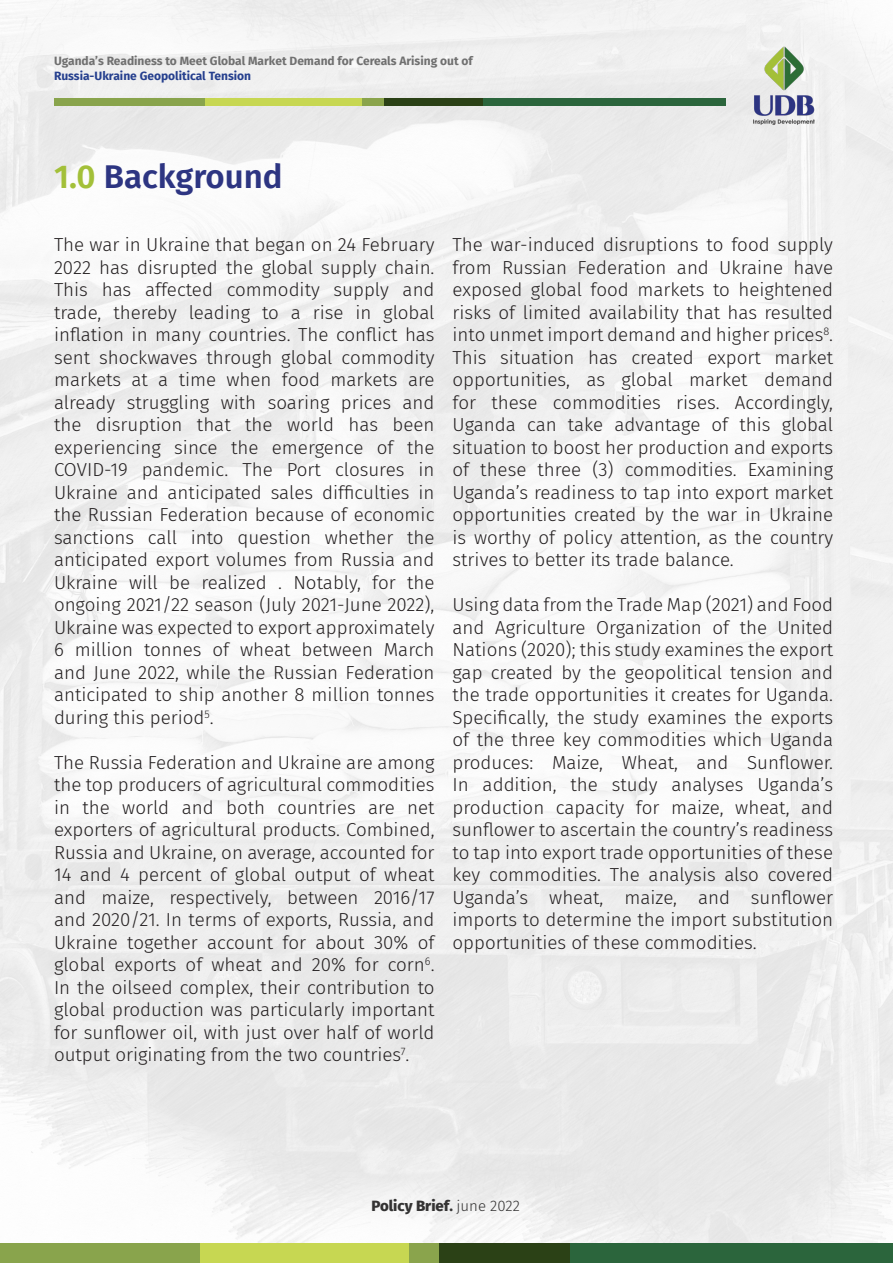
<style>
.page{position:relative;width:893px;height:1263px;background:#fff}
.page>*{position:absolute;margin:0;border:0;box-sizing:border-box;transform-origin:0 0}
.t1{font:600 33px "Fira Sans";color:#2d3582}
.t2{font:300 18.75px/22.5px "Fira Sans";color:#231f20;text-align:justify}
.t3{font:800 15px "Fira Sans";color:#343333}
.t4{font:700 12px "Fira Sans";color:#707070}
.t5{font:700 12px "Fira Sans";color:#253f8e}
.s1{color:#a3c039}
.s2{font-weight:700}
.s3{font-weight:300}
</style>
<div class="page">
<img style="left:0;top:0;width:893px;height:1244px">
<div style="left:0;top:1244px;width:201px;height:19px;background:#89a44c"></div>
<div style="left:201px;top:1244px;width:208px;height:19px;background:#c7d752"></div>
<div style="left:409px;top:1244px;width:30px;height:19px;background:#8aa44c"></div>
<div style="left:439px;top:1244px;width:132px;height:19px;background:#2b4116"></div>
<div style="left:571px;top:1244px;width:322px;height:19px;background:#2b653c"></div>
<div style="left:54px;top:98px;width:151px;height:8px;background:#89a44c"></div>
<div style="left:205px;top:98px;width:157px;height:8px;background:#c7d752"></div>
<div style="left:362px;top:98px;width:22px;height:8px;background:#8aa44c"></div>
<div style="left:384px;top:98px;width:100px;height:8px;background:#2b4116"></div>
<div style="left:484px;top:98px;width:242px;height:8px;background:#2b653c"></div>
<img style="left:731px;top:40px;width:102px;height:99px">
<p class="t4" style="left:54px;top:51px;width:420px">Uganda’s Readiness to Meet Global Market Demand for Cereals Arising out of</p>
<p class="t5" style="left:54px;top:65px;width:199px">Russia-Ukraine Geopolitical Tension</p>
<h1 class="t1" style="left:54px;top:149px;width:230px"><span class="s1">1.0</span> Background</h1>
<p class="t2" style="left:54px;top:233px;width:382px">The war in Ukraine that began on 24 February 2022 has disrupted the global supply chain.<br>This has affected commodity supply and trade, thereby leading to a rise in global inflation in many countries. The conflict has sent shockwaves through global commodity markets at a time when food markets are already struggling with soaring prices and the disruption that the world has been experiencing since the emergence of the COVID-19 pandemic. The Port closures in Ukraine and anticipated sales difficulties in the Russian Federation because of economic sanctions call into question whether the anticipated export volumes from Russia and Ukraine will be realized . Notably, for the ongoing 2021/22 season (July 2021-June 2022), Ukraine was expected to export approximately 6 million tonnes of wheat between March and June 2022, while the Russian Federation anticipated to ship another 8 million tonnes during this period<sup>5</sup>.</p>
<p class="t2" style="left:54px;top:751px;width:382px">The Russia Federation and Ukraine are among the top producers of agricultural commodities in the world and both countries are net exporters of agricultural products. Combined, Russia and Ukraine, on average, accounted for 14 and 4 percent of global output of wheat and maize, respectively, between 2016/17 and 2020/21. In terms of exports, Russia, and Ukraine together account for about 30% of global exports of wheat and 20% for corn<sup>6</sup>.<br>In the oilseed complex, their contribution to global production was particularly important for sunflower oil, with just over half of world output originating from the two countries<sup>7</sup>.</p>
<p class="t2" style="left:453px;top:233px;width:382px">The war-induced disruptions to food supply from Russian Federation and Ukraine have exposed global food markets to heightened risks of limited availability that has resulted into unmet import demand and higher prices<sup>8</sup>.<br>This situation has created export market opportunities, as global market demand for these commodities rises. Accordingly, Uganda can take advantage of this global situation to boost her production and exports of these three (3) commodities. Examining Uganda’s readiness to tap into export market opportunities created by the war in Ukraine is worthy of policy attention, as the country strives to better its trade balance.</p>
<p class="t2" style="left:453px;top:593px;width:382px">Using data from the Trade Map (2021) and Food and Agriculture Organization of the United Nations (2020); this study examines the export gap created by the geopolitical tension and the trade opportunities it creates for Uganda.<br>Specifically, the study examines the exports of the three key commodities which Uganda produces: Maize, Wheat, and Sunflower.<br>In addition, the study analyses Uganda’s production capacity for maize, wheat, and sunflower to ascertain the country’s readiness to tap into export trade opportunities of these key commodities. The analysis also covered Uganda’s wheat, maize, and sunflower imports to determine the import substitution opportunities of these commodities.</p>
<p class="t3" style="left:371px;top:1193px;width:150px">Policy Brief<span class="s2">.</span> <span class="s3">june 2022</span></p>
</div>
